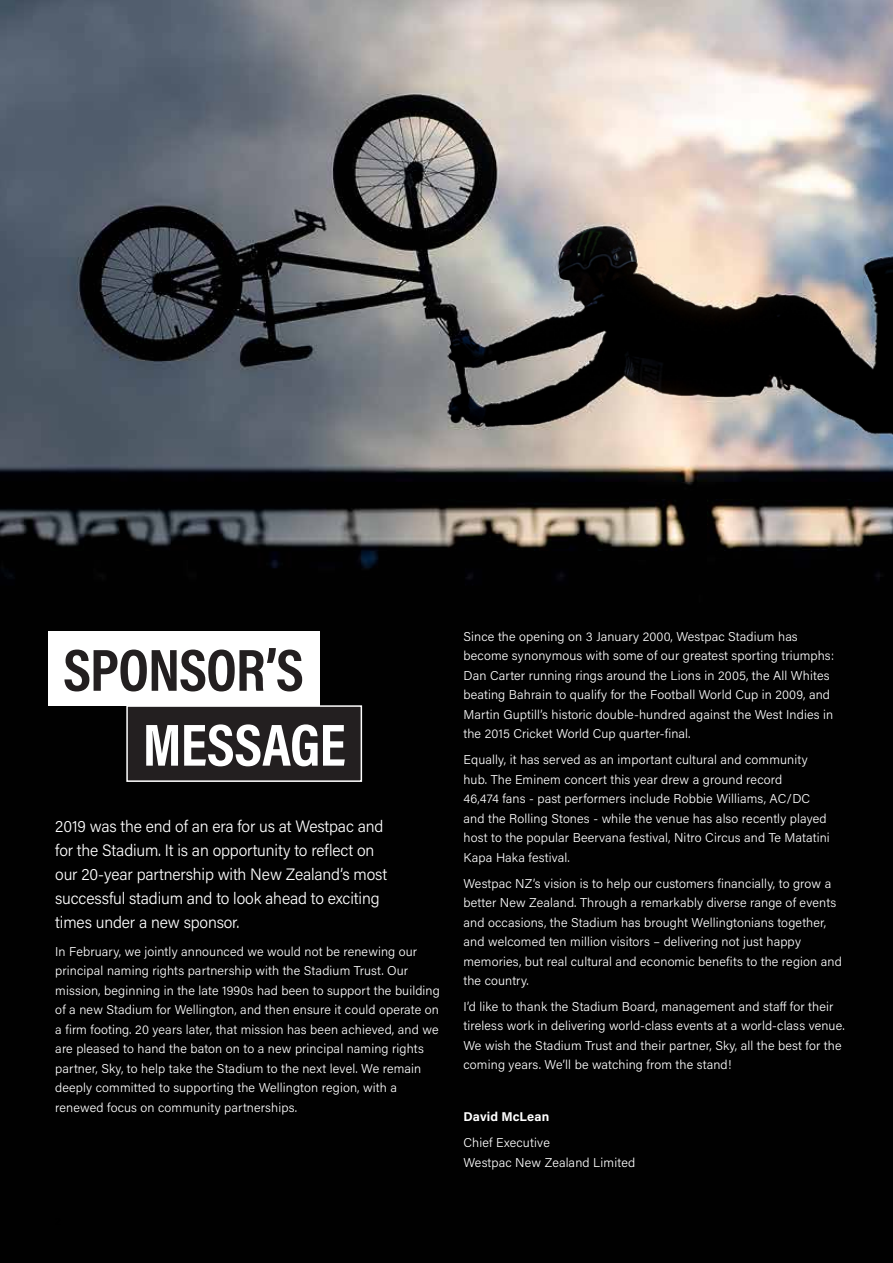
<style>
.page{position:relative;width:893px;height:1263px;background:#010101}
.page>*{position:absolute;margin:0;border:0;box-sizing:border-box;transform-origin:0 0}
.t1{font:700 60px "Acumin Pro Cond";letter-spacing:-.015em;color:#231f20}
.t2{font:700 60px "Acumin Pro Cond";letter-spacing:-.01em;color:#fff}
.t3{font:300 16.5px/24px "Acumin Pro";letter-spacing:-.01em;color:#fff}
.t4{font:300 12.75px/19.5px "Acumin Pro";letter-spacing:.01em;color:#fff}
.t5{font:700 12.75px "Acumin Pro";letter-spacing:.01em;color:#fff}
</style>
<div class="page">
<div style="left:48px;top:631px;width:271px;height:75px;background:#fff"></div>
<div style="left:127px;top:706px;width:234px;height:75px;background:#231f20"></div>
<div style="left:126px;top:705px;width:236px;height:77px;border:2px solid #fff"></div>
<img style="left:55px;top:0;width:838px;height:541px">
<h1 class="t1" style="left:63px;top:630px;width:242px">SPONSOR’S</h1>
<h1 class="t2" style="left:143px;top:705px;width:205px">MESSAGE</h1>
<p class="t3" style="left:55px;top:813px;width:333px">2019 was the end of an era for us at Westpac and for the Stadium. It is an opportunity to reflect on our 20-year partnership with New Zealand’s most successful stadium and to look ahead to exciting times under a new sponsor.</p>
<p class="t4" style="left:55px;top:941px;width:386px">In February, we jointly announced we would not be renewing our principal naming rights partnership with the Stadium Trust. Our mission, beginning in the late 1990s had been to support the building of a new Stadium for Wellington, and then ensure it could operate on a firm footing. 20 years later, that mission has been achieved, and we are pleased to hand the baton on to a new principal naming rights partner, Sky, to help take the Stadium to the next level. We remain deeply committed to supporting the Wellington region, with a renewed focus on community partnerships.</p>
<p class="t4" style="left:463px;top:626px;width:372px">Since the opening on 3 January 2000, Westpac Stadium has become synonymous with some of our greatest sporting triumphs:<br>Dan Carter running rings around the Lions in 2005, the All Whites beating Bahrain to qualify for the Football World Cup in 2009, and Martin Guptill’s historic double-hundred against the West Indies in the 2015 Cricket World Cup quarter-final.</p>
<p class="t4" style="left:463px;top:749px;width:368px">Equally, it has served as an important cultural and community hub. The Eminem concert this year drew a ground record<br>46,474 fans - past performers include Robbie Williams, AC/DC and the Rolling Stones - while the venue has also recently played host to the popular Beervana festival, Nitro Circus and Te Matatini Kapa Haka festival.</p>
<p class="t4" style="left:463px;top:873px;width:380px">Westpac NZ’s vision is to help our customers financially, to grow a better New Zealand. Through a remarkably diverse range of events and occasions, the Stadium has brought Wellingtonians together, and welcomed ten million visitors – delivering not just happy memories, but real cultural and economic benefits to the region and the country.</p>
<p class="t4" style="left:463px;top:996px;width:383px">I’d like to thank the Stadium Board, management and staff for their tireless work in delivering world-class events at a world-class venue.<br>We wish the Stadium Trust and their partner, Sky, all the best for the coming years. We’ll be watching from the stand!</p>
<p class="t5" style="left:463px;top:1108px;width:87px">David McLean</p>
<p class="t4" style="left:463px;top:1132px;width:173px">Chief Executive<br>Westpac New Zealand Limited</p>
</div>
